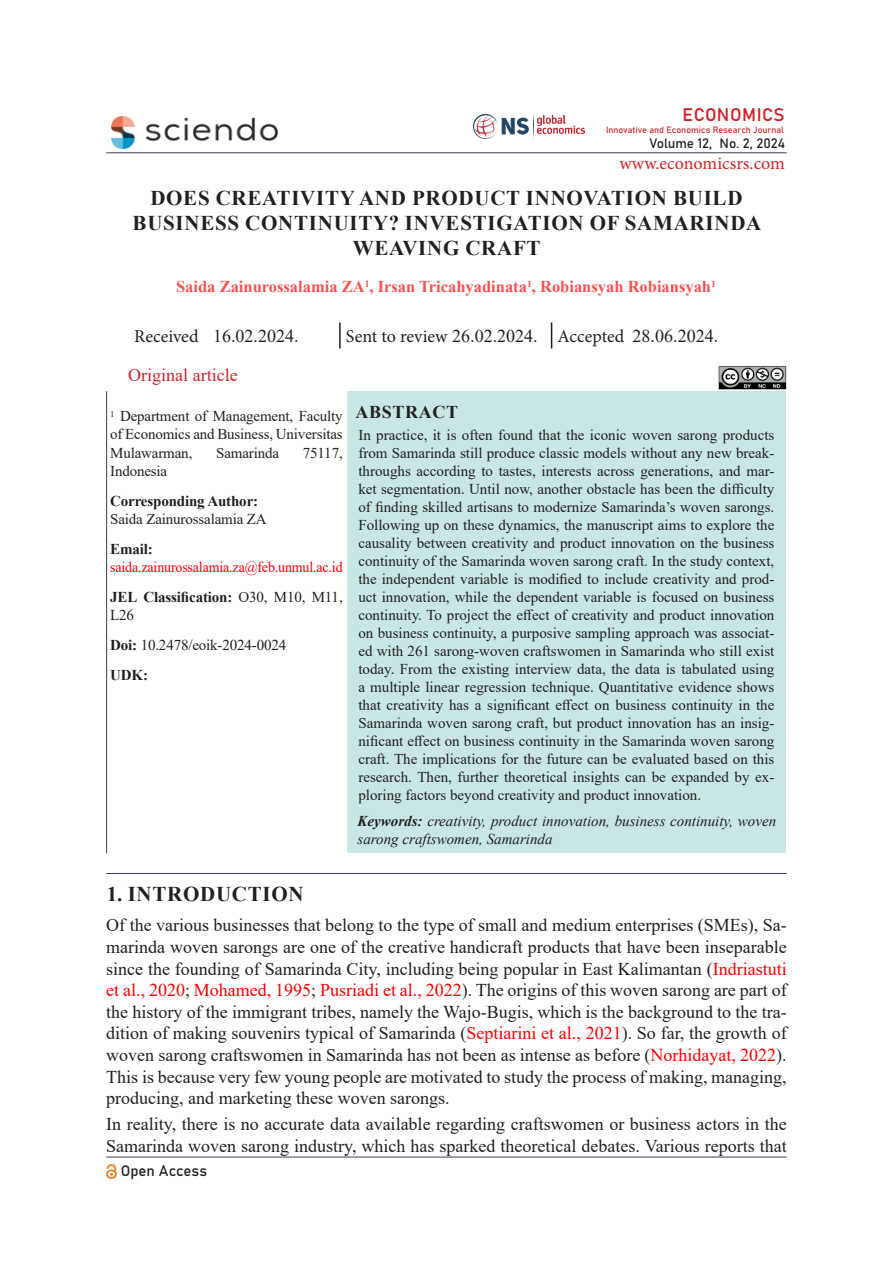
<style>
.page{position:relative;width:893px;height:1263px;background:#fff}
.page>*{position:absolute;margin:0;border:0;box-sizing:border-box;transform-origin:0 0}
._1_-_Economics_title{font:700 21px/25.2px "Times New Roman";letter-spacing:.035em;color:#231f20;text-align:center}
._7_-_Economics_text{font:18px/21.6px "Times New Roman";color:#231f20;text-align:justify}
._7_-_Economics_text-2{font:18px "Minion Pro";color:#231f20}
.t1{font:18px "Minion Pro";color:#d1232a}
.t2{font:18px "Times New Roman";color:#d1232a}
.t3{font:18px "Bahnschrift";letter-spacing:.025em;color:#d1232a}
.t4{font:700 18px "Times New Roman";letter-spacing:.035em;color:#231f20}
._2_-_Economics_autho{font:700 16.5px "Times New Roman";color:#ff5050}
._4_-_Economics_abstr{font:15px/18px "Times New Roman";color:#231f20;text-align:justify}
._3_-_Economics_affil{font:15px/18px "Times New Roman";letter-spacing:-.01em;color:#231f20;text-align:justify}
._5_-_Economics_Key_w{font:italic 15px/18px "Times New Roman";color:#231f20}
._3_-_Economics_affil-2{font:700 15px/18px "Times New Roman";letter-spacing:-.01em;color:#231f20}
._3_-_Economics_affil-3{font:15px "Times New Roman";letter-spacing:-.01em;color:#f00;scale:.93 1}
.t5{font:15px "Bahnschrift";color:#231f20}
.t6{font:13.5px "Bahnschrift";color:#231f20}
.t7{font:9px "Bahnschrift";color:#d1232a}
.s1{font-family:"Times New Roman"}
.s2{font-weight:700}
.s3{font-weight:400}
.s4{color:#f00}
</style>
<div class="page">
<img style="left:111px;top:117px;width:166px;height:31px">
<img style="left:474px;top:114px;width:110px;height:25px">
<hr style="left:339px;top:322px;width:2px;height:26px;background:#231f20">
<svg style="left:551px;top:322px;width:1px;height:26px"></svg>
<div style="left:348px;top:391px;width:438px;height:462px;background:#c8e6e6"></div>
<hr style="left:106px;top:391px;width:1px;height:462px;background:#374151">
<hr style="left:106px;top:152px;width:681px;height:1px;background:#374151">
<hr style="left:106px;top:1157px;width:681px;height:1px;background:#374151">
<hr style="left:106px;top:873px;width:681px;height:1px;background:#374151">
<img style="left:718px;top:366px;width:68px;height:24px">
<img style="left:106px;top:1164px;width:10px;height:15px">
<p class="t3" style="left:682px;top:101px;width:104px">ECONOMICS</p>
<p class="t6" style="left:649px;top:133px;width:137px">Volume 12, No. 2, 2024</p>
<p class="t1" style="left:619px;top:151px;width:167px">www.economicsrs.com</p>
<p class="t7" style="left:606px;top:123px;width:179px">Innovative and Economics Research Journal</p>
<p class="_1_-_Economics_title" style="left:133px;top:184px;width:630px">DOES CREATIVITY AND PRODUCT INNOVATION BUILD<br>BUSINESS CONTINUITY? INVESTIGATION OF SAMARINDA<br>WEAVING CRAFT</p>
<p class="_2_-_Economics_autho" style="left:176px;top:275px;width:541px">Saida Zainurossalamia ZA<sup>1</sup>, Irsan Tricahyadinata<sup>1</sup>, Robiansyah Robiansyah<sup>1</sup></p>
<p class="_7_-_Economics_text" style="left:633px;top:324px;width:87px">28.06.2024.</p>
<p class="_7_-_Economics_text-2" style="left:134px;top:324px;width:66px">Received</p>
<p class="_7_-_Economics_text-2" style="left:346px;top:324px;width:193px">Sent to review <span class="s1">26.02.2024.</span></p>
<p class="_7_-_Economics_text-2" style="left:558px;top:324px;width:68px">Accepted</p>
<p class="t2" style="left:128px;top:363px;width:111px">Original article</p>
<p class="t4" style="left:356px;top:399px;width:104px">ABSTRACT</p>
<p class="_7_-_Economics_text" style="left:213px;top:324px;width:87px">16.02.2024.</p>
<p class="_3_-_Economics_affil" style="left:110px;top:407px;width:234px"><sup>1</sup> Department of Management, Faculty of Economics and Business, Universitas Mulawarman,</p>
<p class="_4_-_Economics_abstr" style="left:358px;top:425px;width:418px">In practice, it is often found that the iconic woven sarong products from Samarinda still produce classic models without any new break&shy;throughs according to tastes, interests across generations, and mar&shy;ket segmentation. Until now, another obstacle has been the difficulty of finding skilled artisans to modernize Samarinda’s woven sarongs.<br>Following up on these dynamics, the manuscript aims to explore the causality between creativity and product innovation on the business continuity of the Samarinda woven sarong craft. In the study context, the independent variable is modified to include creativity and prod&shy;uct innovation, while the dependent variable is focused on business continuity. To project the effect of creativity and product innovation on business continuity, a purposive sampling approach was associat&shy;ed with 261 sarong-woven craftswomen in Samarinda who still exist today. From the existing interview data, the data is tabulated using a multiple linear regression technique. Quantitative evidence shows that creativity has a significant effect on business continuity in the Samarinda woven sarong craft, but product innovation has an insig&shy;nificant effect on business continuity in the Samarinda woven sarong craft. The implications for the future can be evaluated based on this research. Then, further theoretical insights can be expanded by ex&shy;ploring factors beyond creativity and product innovation.</p>
<p class="_5_-_Economics_Key_w" style="left:358px;top:811px;width:420px"><span class="s2">Keywords:</span> creativity, product innovation, business continuity, woven sarong craftswomen, Samarinda</p>
<p class="_3_-_Economics_affil" style="left:216px;top:443px;width:64px">Samarinda</p>
<p class="_3_-_Economics_affil" style="left:303px;top:443px;width:41px">75117,</p>
<p class="_3_-_Economics_affil" style="left:110px;top:461px;width:59px">Indonesia</p>
<p class="_3_-_Economics_affil-2" style="left:110px;top:491px;width:149px">Corresponding Author:</p>
<p class="_3_-_Economics_affil" style="left:110px;top:509px;width:158px">Saida Zainurossalamia ZA</p>
<p class="_3_-_Economics_affil-2" style="left:110px;top:539px;width:44px">Email:</p>
<p class="_3_-_Economics_affil-3" style="left:110px;top:556px;width:251px">saida.zainurossalamia.za@feb.unmul.ac.id</p>
<p class="_3_-_Economics_affil-2" style="left:110px;top:587px;width:234px">JEL Classification: <span class="s3">O30, M10, M11,<br>L26</span></p>
<p class="_3_-_Economics_affil" style="left:110px;top:635px;width:178px"><span class="s2">Doi:</span> 10.2478/eoik-2024-0024</p>
<p class="_3_-_Economics_affil-2" style="left:110px;top:665px;width:39px">UDK:</p>
<p class="_1_-_Economics_title" style="left:107px;top:880px;width:199px">1. INTRODUCTION</p>
<p class="_7_-_Economics_text" style="left:106px;top:914px;width:682px">Of the various businesses that belong to the type of small and medium enterprises (SMEs), Sa&shy;marinda woven sarongs are one of the creative handicraft products that have been inseparable since the founding of Samarinda City, including being popular in East Kalimantan (<span class="s4">Indriastuti et al., 2020</span>; <span class="s4">Mohamed, 1995</span>; <span class="s4">Pusriadi et al., 2022</span>). The origins of this woven sarong are part of the history of the immigrant tribes, namely the Wajo-Bugis, which is the background to the tra&shy;dition of making souvenirs typical of Samarinda (<span class="s4">Septiarini et al., 2021</span>). So far, the growth of woven sarong craftswomen in Samarinda has not been as intense as before (<span class="s4">Norhidayat, 2022</span>).<br>This is because very few young people are motivated to study the process of making, managing, producing, and marketing these woven sarongs.</p>
<p class="_7_-_Economics_text" style="left:106px;top:1113px;width:682px">In reality, there is no accurate data available regarding craftswomen or business actors in the<br>Samarinda woven sarong industry, which has sparked theoretical debates. Various reports that</p>
<p class="t5" style="left:121px;top:1160px;width:88px">Open Access</p>
</div>
